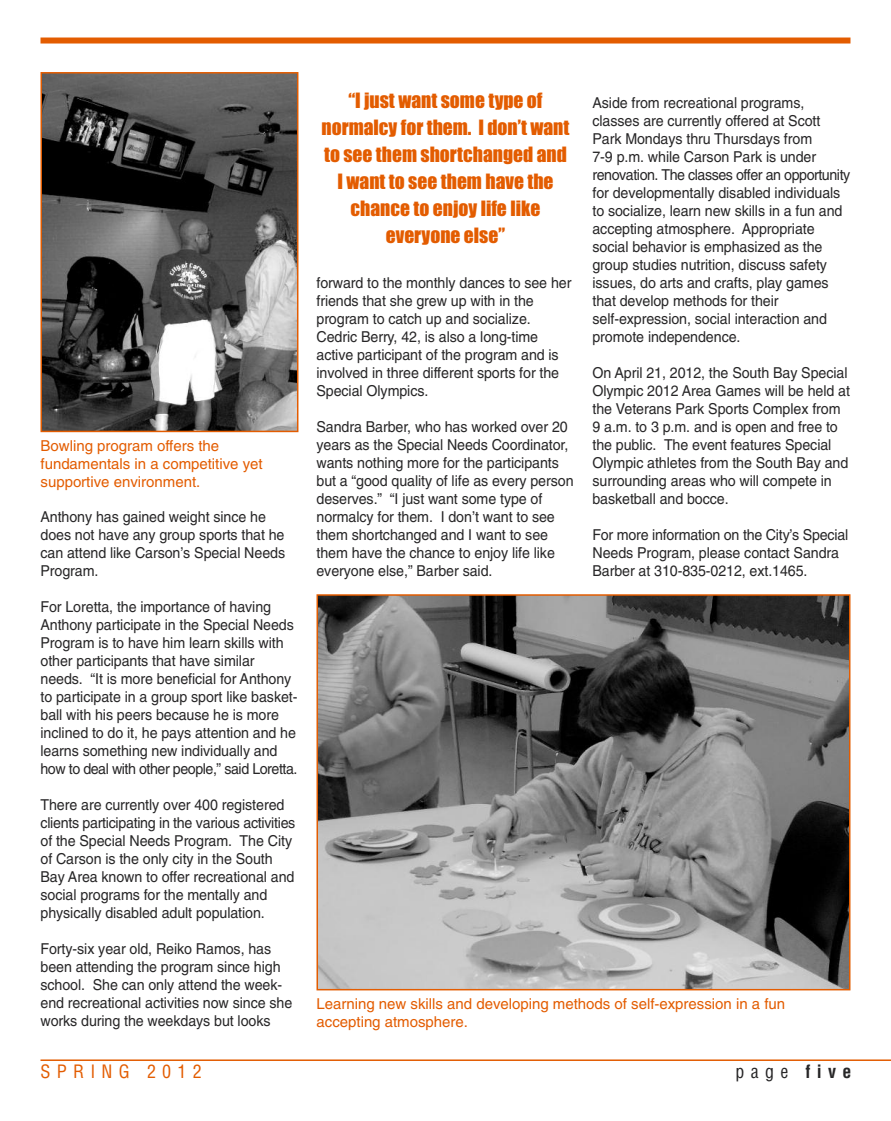
<style>
.page{position:relative;width:891px;height:1121px;background:#fff}
.page>*{position:absolute;margin:0;border:0;box-sizing:border-box;transform-origin:0 0}
.t1{font:19.5px/27px "Impact";color:#e35c00;text-align:center}
.t2{font:condensed 18px "Helvetica";letter-spacing:.35em;color:#e35c00}
.t3{font:condensed 18px "Helvetica";color:#272627}
.t4{font:15px/18px "Helvetica";letter-spacing:-.005em;color:#272627;scale:.95 1}
.t5{font:15px/18px "Helvetica";color:#e35c00}
.s1{font-weight:700}
</style>
<div class="page">
<hr style="left:40px;top:1059px;width:851px;height:1px;background:#e35c00">
<img style="left:320px;top:597px;width:527px;height:390px">
<div style="left:317px;top:594px;width:533px;height:396px;border:2px solid #e35c00"></div>
<div style="left:40px;top:38px;width:810px;height:6px;background:#e35c00"></div>
<img style="left:43px;top:75px;width:252px;height:354px">
<div style="left:40px;top:72px;width:258px;height:360px;border:2px solid #e35c00"></div>
<p class="t5" style="left:41px;top:438px;width:224px">Bowling program offers the fundamentals in a competitive yet supportive environment.</p>
<p class="t4" style="left:40px;top:509px;width:259px">Anthony has gained weight since he does not have any group sports that he can attend like Carson’s Special Needs<br>Program.</p>
<p class="t4" style="left:40px;top:599px;width:272px">For Loretta, the importance of having Anthony participate in the Special Needs Program is to have him learn skills with other participants that have similar needs. “It is more beneficial for Anthony to participate in a group sport like basket&shy;ball with his peers because he is more inclined to do it, he pays attention and he learns something new individually and how to deal with other people,” said Loretta.</p>
<p class="t4" style="left:40px;top:797px;width:270px">There are currently over 400 registered clients participating in the various activities of the Special Needs Program. The City of Carson is the only city in the South Bay Area known to offer recreational and social programs for the mentally and physically disabled adult population.</p>
<p class="t4" style="left:41px;top:941px;width:267px">Forty-six year old, Reiko Ramos, has been attending the program since high school. She can only attend the week&shy;end recreational activities now since she works during the weekdays but looks</p>
<h1 class="t1" style="left:322px;top:88px;width:249px">“I just want some type of normalcy for them. I don’t want to see them shortchanged and<br>I want to see them have the chance to enjoy life like everyone else”</h1>
<p class="t4" style="left:316px;top:275px;width:270px">forward to the monthly dances to see her friends that she grew up with in the program to catch up and socialize.<br>Cedric Berry, 42, is also a long-time active participant of the program and is involved in three different sports for the Special Olympics.</p>
<p class="t4" style="left:316px;top:419px;width:272px">Sandra Barber, who has worked over 20 years as the Special Needs Coordinator, wants nothing more for the participants but a “good quality of life as every person deserves.” “I just want some type of normalcy for them. I don’t want to see them shortchanged and I want to see them have the chance to enjoy life like everyone else,” Barber said.</p>
<p class="t4" style="left:592px;top:95px;width:273px">Aside from recreational programs, classes are currently offered at Scott Park Mondays thru Thursdays from<br>7-9 p.m. while Carson Park is under renovation. The classes offer an opportunity for developmentally disabled individuals to socialize, learn new skills in a fun and accepting atmosphere. Appropriate social behavior is emphasized as the group studies nutrition, discuss safety issues, do arts and crafts, play games that develop methods for their self-expression, social interaction and promote independence.</p>
<p class="t4" style="left:592px;top:365px;width:273px">On April 21, 2012, the South Bay Special Olympic 2012 Area Games will be held at the Veterans Park Sports Complex from 9 a.m. to 3 p.m. and is open and free to the public. The event features Special Olympic athletes from the South Bay and surrounding areas who will compete in basketball and bocce.</p>
<p class="t4" style="left:592px;top:527px;width:271px">For more information on the City’s Special<br>Needs Program, please contact Sandra<br>Barber at 310-835-0212, ext.1465.</p>
<p class="t5" style="left:317px;top:995px;width:470px">Learning new skills and developing methods of self-expression in a fun accepting atmosphere.</p>
<p class="t2" style="left:40px;top:1061px;width:163px">SPRING 2012</p>
<p class="t3" style="left:736px;top:1061px;width:117px">page <span class="s1">five</span></p>
</div>
